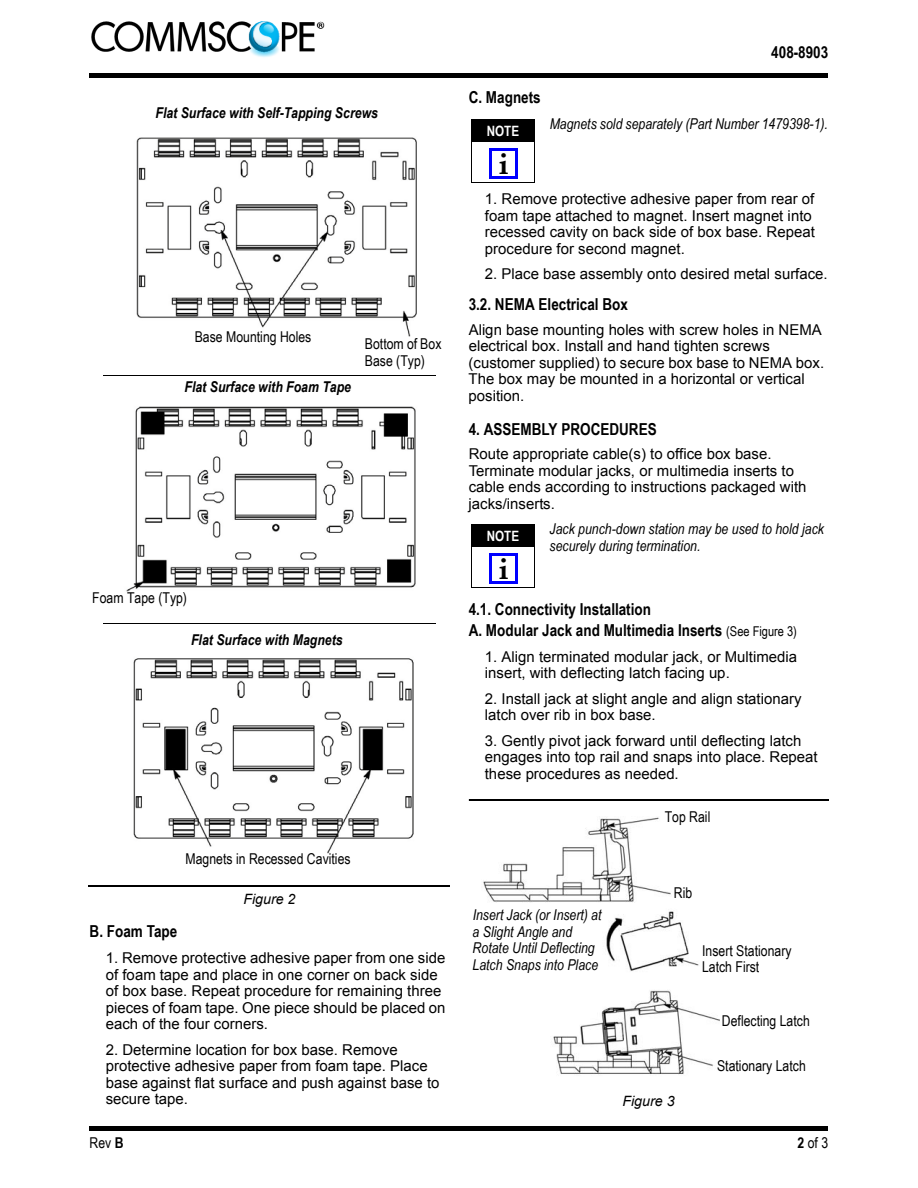
<style>
.page{position:relative;width:918px;height:1188px;background:#fff}
.page>*{position:absolute;margin:0;border:0;box-sizing:border-box;transform-origin:0 0}
.t1{font:700 28.5px "Palatino Linotype";color:#000;scale:1.05 1}
.t2{font:700 16.5px/21px "Arial Narrow";color:#000}
.t3{font:15px/16.5px "Arial";color:#000}
.t4{font:italic 15px/16.5px "Arial Narrow";color:#000}
.t5{font:15px/16.5px "Arial Narrow";color:#000}
.t6{font:italic 700 15px "Arial Narrow";color:#000}
.t7{font:italic 14.25px "Arial";color:#000}
.t8{font:700 14.25px "Arial Narrow";color:#fff}
.s1{font-weight:400;font-size:13.5px}
.s2{font-weight:700}
</style>
<div class="page">
<hr style="left:90px;top:73px;width:738px;height:4px;background:#000">
<div style="left:90px;top:1126px;width:738px;height:5px;background:#000"></div>
<img style="left:119px;top:137px;width:301px;height:717px">
<hr style="left:104px;top:375px;width:332px;height:1px;background:#000">
<hr style="left:104px;top:624px;width:332px;height:1px;background:#000">
<div style="left:471px;top:119px;width:63px;height:23px;background:#000"></div>
<hr style="left:471px;top:142px;width:63px;height:1px;background:#000">
<hr style="left:534px;top:121px;width:1px;height:62px;background:#000">
<hr style="left:471px;top:182px;width:63px;height:1px;background:#000">
<hr style="left:471px;top:121px;width:1px;height:62px;background:#000">
<hr style="left:490px;top:148px;width:28px;height:3px;background:#00f">
<hr style="left:515px;top:150px;width:3px;height:29px;background:#00f">
<hr style="left:489px;top:176px;width:28px;height:3px;background:#00f">
<hr style="left:489px;top:148px;width:3px;height:29px;background:#00f">
<div style="left:471px;top:524px;width:63px;height:23px;background:#000"></div>
<hr style="left:471px;top:547px;width:63px;height:1px;background:#000">
<hr style="left:534px;top:526px;width:1px;height:62px;background:#000">
<hr style="left:471px;top:587px;width:63px;height:1px;background:#000">
<hr style="left:471px;top:526px;width:1px;height:62px;background:#000">
<hr style="left:490px;top:553px;width:28px;height:3px;background:#00f">
<hr style="left:515px;top:555px;width:3px;height:29px;background:#00f">
<hr style="left:489px;top:581px;width:28px;height:3px;background:#00f">
<hr style="left:489px;top:553px;width:3px;height:29px;background:#00f">
<hr style="left:469px;top:799px;width:359px;height:2px;background:#000">
<img style="left:483px;top:817px;width:236px;height:258px">
<hr style="left:89px;top:885px;width:361px;height:2px;background:#000">
<img style="left:91px;top:21px;width:234px;height:36px">
<p class="t6" style="left:156px;top:101px;width:224px">Flat Surface with Self-Tapping Screws</p>
<p class="t5" style="left:195px;top:328px;width:118px">Base Mounting Holes</p>
<p class="t6" style="left:185px;top:375px;width:168px">Flat Surface with Foam Tape</p>
<p class="t5" style="left:365px;top:335px;width:78px">Bottom of Box<br>Base (Typ)</p>
<p class="t5" style="left:92px;top:589px;width:96px">Foam Tape (Typ)</p>
<p class="t6" style="left:191px;top:628px;width:153px">Flat Surface with Magnets</p>
<p class="t5" style="left:186px;top:850px;width:167px">Magnets in Recessed Cavities</p>
<p class="t7" style="left:243px;top:890px;width:54px">Figure 2</p>
<p class="t2" style="left:90px;top:920px;width:89px">B. Foam Tape</p>
<p class="t3" style="left:106px;top:950px;width:341px">1. Remove protective adhesive paper from one side of foam tape and place in one corner on back side of box base. Repeat procedure for remaining three pieces of foam tape. One piece should be placed on each of the four corners.</p>
<p class="t3" style="left:106px;top:1041px;width:335px">2. Determine location for box base. Remove protective adhesive paper from foam tape. Place base against flat surface and push against base to secure tape.</p>
<p class="t2" style="left:771px;top:41px;width:59px">408-8903</p>
<p class="t2" style="left:469px;top:86px;width:74px">C. Magnets</p>
<p class="t8" style="left:487px;top:120px;width:34px">NOTE</p>
<p class="t1" style="left:499px;top:144px;width:11px">i</p>
<p class="t4" style="left:550px;top:115px;width:280px">Magnets sold separately (Part Number 1479398-1).</p>
<p class="t3" style="left:485px;top:191px;width:331px">1. Remove protective adhesive paper from rear of foam tape attached to magnet. Insert magnet into recessed cavity on back side of box base. Repeat procedure for second magnet.</p>
<p class="t3" style="left:485px;top:266px;width:344px">2. Place base assembly onto desired metal surface.</p>
<p class="t2" style="left:469px;top:293px;width:161px">3.2. NEMA Electrical Box</p>
<p class="t3" style="left:469px;top:321px;width:357px">Align base mounting holes with screw holes in NEMA electrical box. Install and hand tighten screws (customer supplied) to secure box base to NEMA box.<br>The box may be mounted in a horizontal or vertical position.</p>
<p class="t2" style="left:469px;top:418px;width:190px">4. ASSEMBLY PROCEDURES</p>
<p class="t3" style="left:469px;top:446px;width:339px">Route appropriate cable(s) to office box base.<br>Terminate modular jacks, or multimedia inserts to cable ends according to instructions packaged with jacks/inserts.</p>
<p class="t4" style="left:550px;top:520px;width:276px">Jack punch-down station may be used to hold jack securely during termination.</p>
<p class="t8" style="left:487px;top:525px;width:34px">NOTE</p>
<p class="t1" style="left:499px;top:549px;width:11px">i</p>
<p class="t2" style="left:469px;top:598px;width:330px">4.1. Connectivity Installation<br>A. Modular Jack and Multimedia Inserts <span class="s1">(See Figure 3)</span></p>
<p class="t3" style="left:485px;top:648px;width:314px">1. Align terminated modular jack, or Multimedia insert, with deflecting latch facing up.</p>
<p class="t3" style="left:485px;top:690px;width:318px">2. Install jack at slight angle and align stationary latch over rib in box base.</p>
<p class="t3" style="left:485px;top:732px;width:334px">3. Gently pivot jack forward until deflecting latch engages into top rail and snaps into place. Repeat these procedures as needed.</p>
<p class="t5" style="left:665px;top:808px;width:47px">Top Rail</p>
<p class="t4" style="left:473px;top:907px;width:130px">Insert Jack (or Insert) at a Slight Angle and<br>Rotate Until Deflecting<br>Latch Snaps into Place</p>
<p class="t5" style="left:674px;top:884px;width:20px">Rib</p>
<p class="t7" style="left:622px;top:1091px;width:54px">Figure 3</p>
<p class="t5" style="left:702px;top:942px;width:91px">Insert Stationary<br>Latch First</p>
<p class="t5" style="left:722px;top:1012px;width:89px">Deflecting Latch</p>
<p class="t5" style="left:717px;top:1057px;width:90px">Stationary Latch</p>
<p class="t5" style="left:90px;top:1134px;width:36px">Rev <span class="s2">B</span></p>
<p class="t5" style="left:798px;top:1134px;width:32px"><span class="s2">2</span> of 3</p>
</div>
